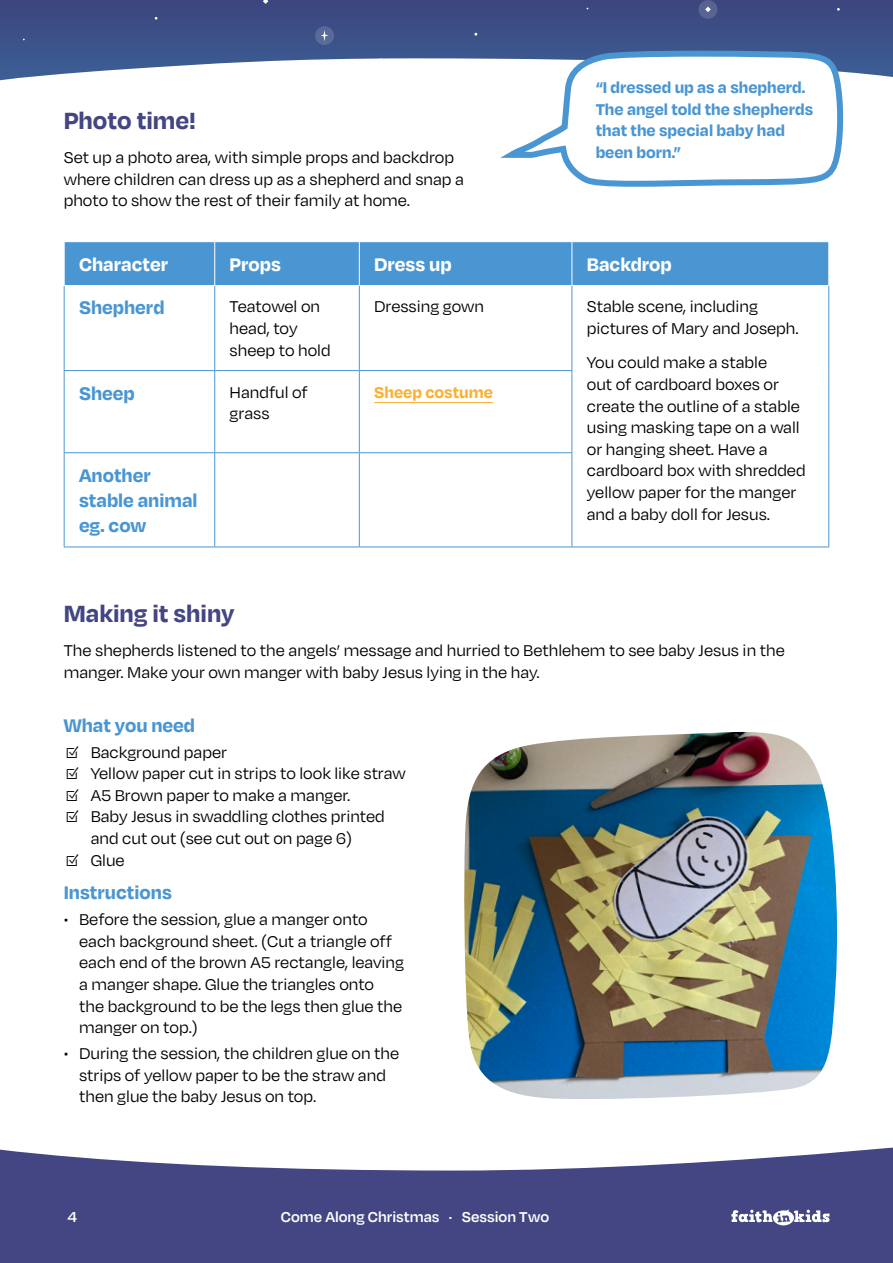
<style>
.page{position:relative;width:893px;height:1263px;background:#fff}
.page>*{position:absolute;margin:0;border:0;box-sizing:border-box;transform-origin:0 0}
.t1{font:700 27px "Degular";color:#434682}
.t2{font:700 21px/25.2px "Degular";color:#4a96d2}
.t3{font:700 21px "Degular";color:#fff}
.t4{font:18px/21.6px "Degular";color:#000}
.t5{font:700 18px/21.6px "Degular";color:#4a96d2}
.t6{font:700 18px "Degular";color:#f9b234}
.t7{font:600 16.5px "Degular";color:#fff}
</style>
<div class="page">
<svg style="left:0;top:1147px;width:893px;height:116px;background:#5d6093"></svg>
<svg style="left:731px;top:1209px;width:99px;height:16px"></svg>
<svg style="left:0;top:0;width:893px;height:77px;background:#3c4e86"></svg>
<div style="left:315px;top:26px;width:19px;height:19px;background:#596a98;border-radius:50%"></div>
<svg style="left:263px;top:0;width:5px;height:4px"></svg>
<svg style="left:321px;top:30px;width:7px;height:11px"></svg>
<div style="left:698px;top:0;width:19px;height:19px;background:#596392;border-radius:50%"></div>
<svg style="left:705px;top:7px;width:6px;height:5px"></svg>
<svg style="left:0;top:58px;width:488px;height:23px"></svg>
<img style="left:464px;top:732px;width:374px;height:367px">
<div style="left:65px;top:242px;width:763px;height:43px;background:#4a96d2"></div>
<hr style="left:214px;top:242px;width:1px;height:43px;background:#fff">
<hr style="left:359px;top:242px;width:1px;height:43px;background:#fff">
<hr style="left:572px;top:242px;width:1px;height:43px;background:#fff">
<hr style="left:64px;top:286px;width:1px;height:84px;background:#4a96d2">
<hr style="left:214px;top:286px;width:1px;height:84px;background:#4a96d2">
<hr style="left:359px;top:286px;width:1px;height:84px;background:#4a96d2">
<hr style="left:572px;top:286px;width:1px;height:84px;background:#4a96d2">
<hr style="left:828px;top:286px;width:1px;height:85px;background:#4a96d2">
<hr style="left:828px;top:371px;width:1px;height:82px;background:#4a96d2">
<hr style="left:828px;top:453px;width:1px;height:94px;background:#4a96d2">
<hr style="left:572px;top:547px;width:257px;height:1px;background:#4a96d2">
<hr style="left:64px;top:370px;width:151px;height:1px;background:#4a96d2">
<hr style="left:64px;top:371px;width:1px;height:81px;background:#4a96d2">
<hr style="left:215px;top:370px;width:144px;height:1px;background:#4a96d2">
<hr style="left:214px;top:371px;width:1px;height:81px;background:#4a96d2">
<hr style="left:359px;top:370px;width:213px;height:1px;background:#4a96d2">
<hr style="left:359px;top:371px;width:1px;height:81px;background:#4a96d2">
<hr style="left:572px;top:371px;width:1px;height:81px;background:#4a96d2">
<hr style="left:64px;top:452px;width:151px;height:1px;background:#4a96d2">
<hr style="left:64px;top:453px;width:1px;height:94px;background:#4a96d2">
<hr style="left:215px;top:452px;width:144px;height:1px;background:#4a96d2">
<hr style="left:214px;top:453px;width:1px;height:94px;background:#4a96d2">
<hr style="left:359px;top:452px;width:213px;height:1px;background:#4a96d2">
<hr style="left:359px;top:453px;width:1px;height:94px;background:#4a96d2">
<hr style="left:572px;top:453px;width:1px;height:94px;background:#4a96d2">
<hr style="left:64px;top:547px;width:151px;height:1px;background:#4a96d2">
<hr style="left:215px;top:547px;width:144px;height:1px;background:#4a96d2">
<hr style="left:359px;top:547px;width:213px;height:1px;background:#4a96d2">
<hr style="left:374px;top:402px;width:119px;height:1px;background:#f9b234">
<svg style="left:490px;top:48px;width:357px;height:139px"></svg>
<h1 class="t1" style="left:64px;top:103px;width:134px">Photo time!</h1>
<p class="t4" style="left:64px;top:146px;width:402px">Set up a photo area, with simple props and backdrop where children can dress up as a shepherd and snap a photo to show the rest of their family at home.</p>
<p class="t5" style="left:596px;top:76px;width:219px">“I dressed up as a shepherd.<br>The angel told the shepherds that the special baby had been born.”</p>
<p class="t3" style="left:79px;top:251px;width:91px">Character</p>
<p class="t3" style="left:230px;top:251px;width:53px">Props</p>
<p class="t3" style="left:374px;top:251px;width:79px">Dress up</p>
<p class="t3" style="left:587px;top:251px;width:86px">Backdrop</p>
<p class="t2" style="left:79px;top:294px;width:87px">Shepherd</p>
<p class="t4" style="left:230px;top:295px;width:103px">Teatowel on head, toy sheep to hold</p>
<p class="t4" style="left:374px;top:295px;width:111px">Dressing gown</p>
<p class="t4" style="left:587px;top:295px;width:213px">Stable scene, including pictures of Mary and Joseph.</p>
<p class="t4" style="left:587px;top:351px;width:220px">You could make a stable<br>out of cardboard boxes or create the outline of a stable using masking tape on a wall or hanging sheet. Have a cardboard box with shredded yellow paper for the manger and a baby doll for Jesus.</p>
<p class="t2" style="left:79px;top:379px;width:57px">Sheep</p>
<p class="t4" style="left:230px;top:380px;width:80px">Handful of grass</p>
<p class="t6" style="left:374px;top:380px;width:120px">Sheep costume</p>
<p class="t2" style="left:79px;top:461px;width:120px">Another stable animal eg. cow</p>
<h1 class="t1" style="left:64px;top:596px;width:172px">Making it shiny</h1>
<p class="t4" style="left:64px;top:639px;width:722px">The shepherds listened to the angels’ message and hurried to Bethlehem to see baby Jesus in the manger. Make your own manger with baby Jesus lying in the hay.</p>
<p class="t2" style="left:64px;top:711px;width:133px">What you need</p>
<p class="t4" style="left:64px;top:740px;width:165px">☑ Background paper</p>
<p class="t4" style="left:64px;top:762px;width:343px">☑ Yellow paper cut in strips to look like straw</p>
<p class="t4" style="left:64px;top:784px;width:288px">☑ A5 Brown paper to make a manger.</p>
<p class="t4" style="left:64px;top:805px;width:323px;text-align:center">☑ Baby Jesus in swaddling clothes printed and cut out (see cut out on page 6)</p>
<p class="t4" style="left:64px;top:848px;width:62px">☑ Glue</p>
<p class="t2" style="left:64px;top:879px;width:110px">Instructions</p>
<p class="t4" style="left:79px;top:908px;width:326px;text-indent:-15px">• Before the session, glue a manger onto each background sheet. (Cut a triangle off each end of the brown A5 rectangle, leaving a manger shape. Glue the triangles onto<br>the background to be the legs then glue the manger on top.)</p>
<p class="t4" style="left:79px;top:1042px;width:322px;text-indent:-15px">• During the session, the children glue on the strips of yellow paper to be the straw and then glue the baby Jesus on top.</p>
<p class="t7" style="left:68px;top:1207px;width:11px">4</p>
<p class="t7" style="left:281px;top:1207px;width:270px">Come Along Christmas · Session Two</p>
</div>
